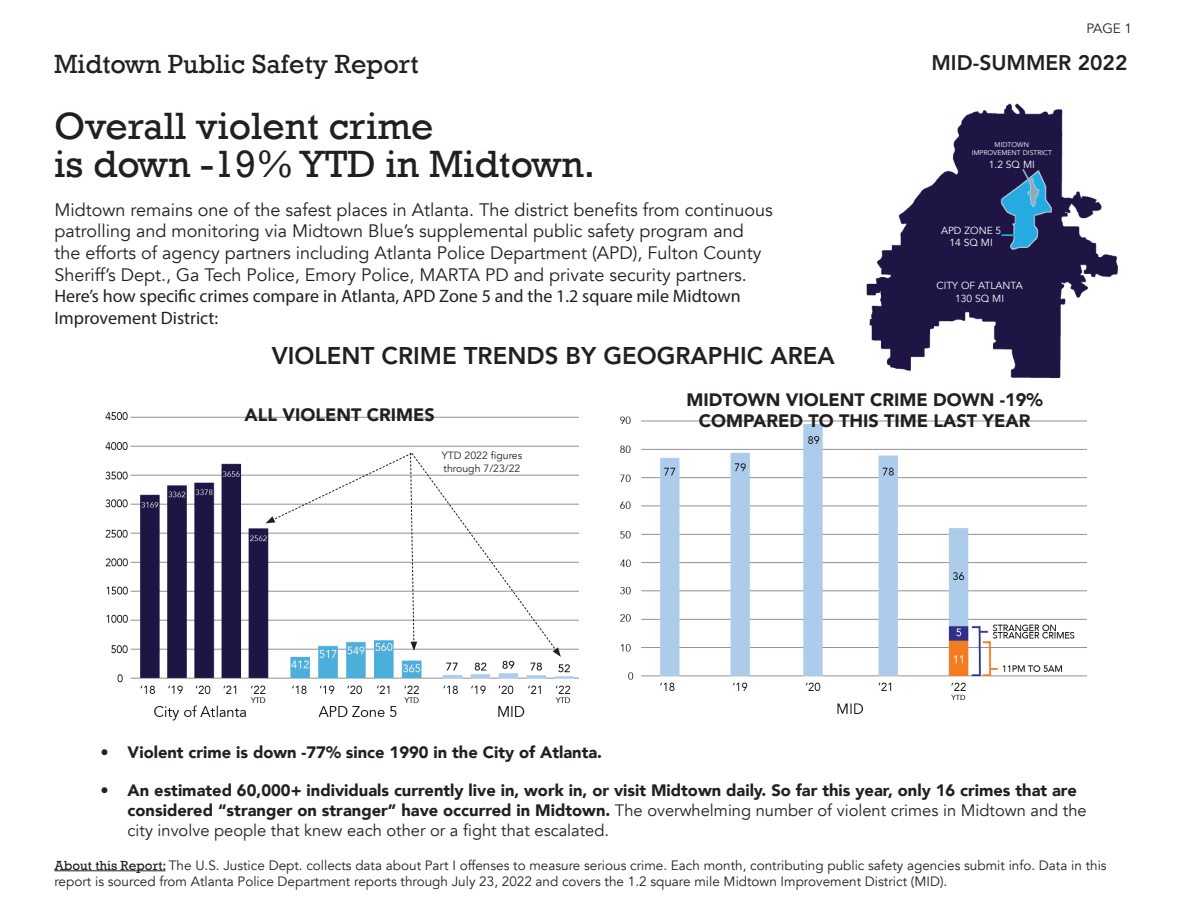
<style>
.page{position:relative;width:1188px;height:918px;background:#fff}
.page>*{position:absolute;margin:0;border:0;box-sizing:border-box;transform-origin:0 0}
.t1{font:39px "Rockwell";color:#231f20}
.t2{font:27px "Rockwell";color:#231f20}
.t3{font:800 24px "Avenir";color:#231f20}
.t4{font:800 21px "Avenir";color:#231f20}
.t5{font:18px/21.6px "Avenir";color:#231f20}
.t6{font:900 18px/21.6px "Avenir";color:#231f20;text-align:center}
.t7{font:900 16.5px/19.8px "Avenir";color:#231f20}
.t8{font:13.5px/16.2px "Avenir";color:#231f20}
.t9{font:10.5px/12.6px "Avenir";color:#231f20}
.t10{font:10.2px "Avenir";color:#fff}
.t11{font:6.9px/8.2px "Avenir";color:#fff;text-align:center}
.s1{font-family:"Myriad Pro"}
.s2{font-weight:400}
.s3{font-family:"Rockwell"}
</style>
<div class="page">
<img style="left:866px;top:103px;width:252px;height:275px">
<svg style="left:1002px;top:234px;width:16px;height:2px"></svg>
<svg style="left:1021px;top:167px;width:11px;height:17px"></svg>
<img style="left:105px;top:412px;width:474px;height:308px">
<img style="left:620px;top:416px;width:467px;height:298px">
<hr style="left:54px;top:870px;width:112px;height:1px;background:#231f20">
<svg style="left:266px;top:452px;width:295px;height:205px"></svg>
<p class="t8" style="left:1086px;top:20px;width:47px">PAGE 1</p>
<p class="t2" style="left:54px;top:48px;width:366px">Midtown Public Safety Report</p>
<p class="t4" style="left:932px;top:50px;width:197px">MID-SUMMER 2022</p>
<p class="t1" style="left:54px;top:104px;width:381px">Overall violent crime</p>
<p class="t1" style="left:54px;top:141px;width:543px">is down -19% YTD in Midtown.</p>
<p class="t5" style="left:54px;top:199px;width:720px">Midtown remains one of the safest places in Atlanta. The district benefits from continuous patrolling and monitoring via Midtown Blue’s supplemental public safety program and the efforts of agency partners including Atlanta Police Department (APD), Fulton County Sheriff’s Dept., Ga Tech Police, Emory Police, MARTA PD and private security partners.<br><span class="s1">Here’s how specific crimes compare in Atlanta, APD Zone 5 and the 1.2 square mile Midtown Improvement District:</span></p>
<p class="t11" style="left:972px;top:141px;width:82px">MIDTOWN<br>IMPROVEMENT DISTRICT</p>
<p class="t10" style="left:989px;top:158px;width:48px">1.2 SQ MI</p>
<p class="t10" style="left:941px;top:224px;width:62px">APD ZONE 5</p>
<p class="t10" style="left:950px;top:237px;width:45px">14 SQ MI</p>
<p class="t10" style="left:936px;top:280px;width:88px">CITY OF ATLANTA</p>
<p class="t10" style="left:955px;top:292px;width:50px">130 SQ MI</p>
<p class="t3" style="left:272px;top:342px;width:565px">VIOLENT CRIME TRENDS BY GEOGRAPHIC AREA</p>
<p class="t6" style="left:245px;top:403px;width:192px">ALL VIOLENT CRIMES</p>
<p class="t9" style="left:442px;top:449px;width:82px">YTD 2022 figures through 7/23/22</p>
<p class="t6" style="left:687px;top:388px;width:358px">MIDTOWN VIOLENT CRIME DOWN -19%<br>COMPARED TO THIS TIME LAST YEAR</p>
<p class="t7" style="left:101px;top:742px;width:503px">• Violent crime is down -77% since 1990 in the City of Atlanta.</p>
<p class="t7" style="left:128px;top:780px;width:961px;text-indent:-27px">• An estimated 60,000+ individuals currently live in, work in, or visit Midtown daily. So far this year, only 16 crimes that are considered “stranger on stranger” have occurred in Midtown. <span class="s2">The overwhelming number of violent crimes in Midtown and the city involve people that knew each other or a fight that escalated.</span></p>
<p class="t8" style="left:54px;top:857px;width:1054px"><span class="s3">About this Report:</span> The U.S. Justice Dept. collects data about Part I offenses to measure serious crime. Each month, contributing public safety agencies submit info. Data in this report is sourced from Atlanta Police Department reports through July 23, 2022 and covers the 1.2 square mile Midtown Improvement District (MID).</p>
</div>
